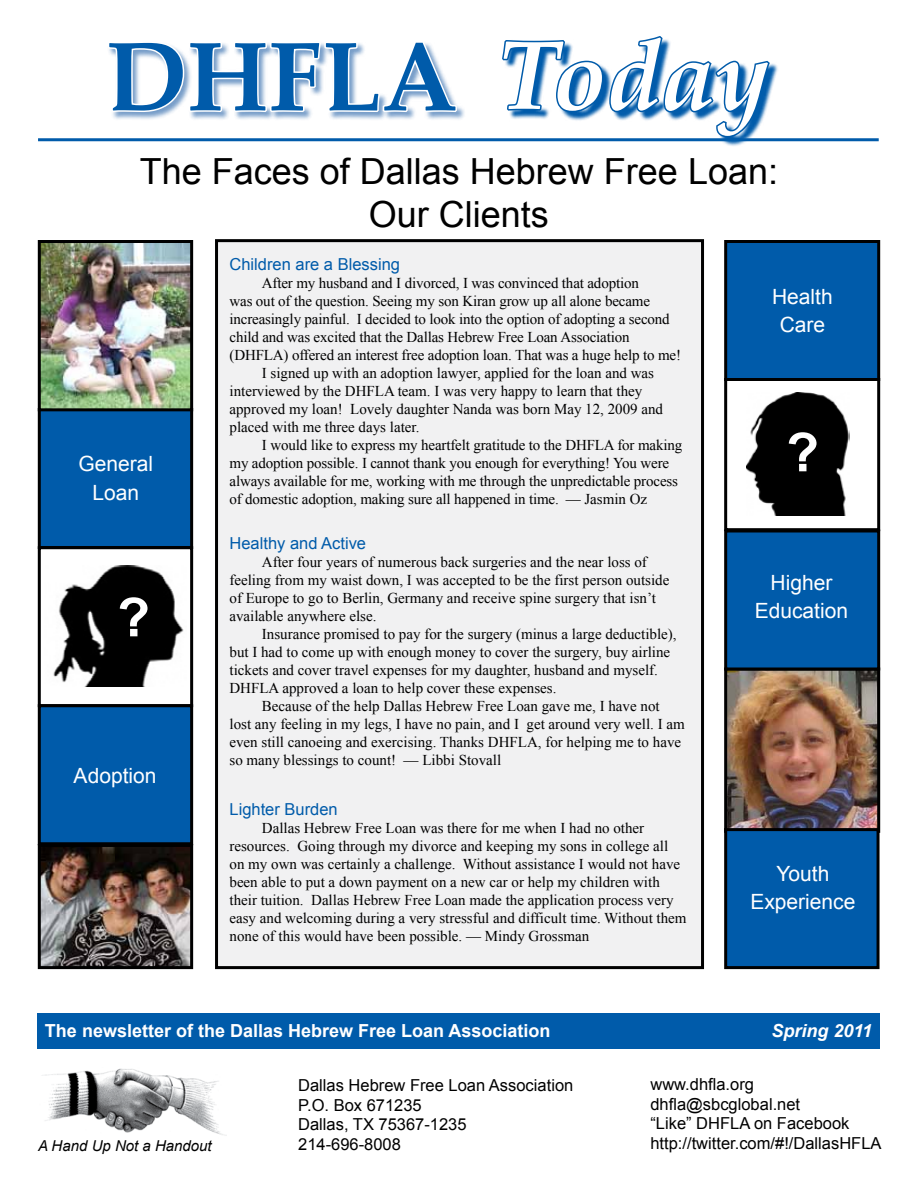
<style>
.page{position:relative;width:918px;height:1188px;background:#fff}
.page>*{position:absolute;margin:0;border:0;box-sizing:border-box;transform-origin:0 0}
.t1{font:700 97.5px "Palatino Linotype";color:#005baa}
.t2{font:700 54px "Arial";color:#fff}
.t3{font:36px/43.2px "Arial";color:#000;text-align:center}
.t4{font:21px/28.5px "Arial";color:#fff;text-align:center}
.t5{font:700 18px "Arial";color:#fff}
.t6{font:italic 700 18px "Arial";color:#fff}
.t7{font:16.5px/19.8px "Arial";color:#000}
.t8{font:16.5px "Arial";color:#005baa}
.t9{font:15px/18px "Times New Roman";color:#000}
.t10{font:italic 15px "Arial";color:#000}
.s1{font-style:italic;color:#fff}
</style>
<div class="page">
<div style="left:38px;top:546px;width:155px;height:161px;border:3px solid #000"></div>
<div style="left:724px;top:378px;width:156px;height:153px;border:3px solid #000"></div>
<img style="left:728px;top:672px;width:148px;height:156px">
<div style="left:724px;top:668px;width:156px;height:165px;border:3px solid #000"></div>
<div style="left:726px;top:830px;width:152px;height:138px;background:#005baa"></div>
<div style="left:724px;top:828px;width:156px;height:141px;border:3px solid #000"></div>
<div style="left:726px;top:531px;width:153px;height:138px;background:#005baa"></div>
<div style="left:724px;top:530px;width:156px;height:140px;border:3px solid #000"></div>
<div style="left:726px;top:242px;width:153px;height:138px;background:#005baa"></div>
<div style="left:724px;top:240px;width:156px;height:141px;border:3px solid #000"></div>
<div style="left:39px;top:706px;width:153px;height:138px;background:#005baa"></div>
<div style="left:38px;top:704px;width:155px;height:141px;border:3px solid #000"></div>
<div style="left:37px;top:1013px;width:842px;height:36px;background:#005baa"></div>
<svg style="left:106px;top:44px;width:80px;height:926px"></svg>
<svg style="left:187px;top:43px;width:273px;height:510px"></svg>
<svg style="left:504px;top:63px;width:275px;height:83px"></svg>
<svg style="left:502px;top:36px;width:270px;height:102px"></svg>
<img style="left:42px;top:848px;width:147px;height:117px">
<div style="left:38px;top:844px;width:155px;height:125px;border:3px solid #000"></div>
<hr style="left:38px;top:138px;width:841px;height:3px;background:#005baa">
<div style="left:39px;top:410px;width:153px;height:138px;background:#005baa"></div>
<div style="left:38px;top:408px;width:155px;height:141px;border:3px solid #000"></div>
<img style="left:42px;top:244px;width:147px;height:163px">
<div style="left:38px;top:240px;width:155px;height:171px;border:3px solid #000"></div>
<div style="left:217px;top:241px;width:486px;height:727px;background:#f1f1f2"></div>
<div style="left:215px;top:239px;width:489px;height:730px;border:3px solid #000"></div>
<img style="left:42px;top:1068px;width:185px;height:68px">
<img style="left:53px;top:566px;width:133px;height:121px">
<img style="left:747px;top:393px;width:102px;height:123px">
<h1 class="t1" style="left:106px;top:8px;width:665px">DHFLA <span class="s1">Today</span></h1>
<h3 class="t3" style="left:140px;top:150px;width:640px">The Faces of Dallas Hebrew Free Loan:<br>Our Clients</h3>
<h3 class="t4" style="left:78px;top:450px;width:76px">General<br>Loan</h3>
<h2 class="t2" style="left:117px;top:582px;width:34px">?</h2>
<h3 class="t4" style="left:74px;top:762px;width:84px">Adoption</h3>
<p class="t8" style="left:230px;top:254px;width:172px">Children are a Blessing</p>
<p class="t9" style="left:262px;top:274px;width:379px">After my husband and I divorced, I was convinced that adoption</p>
<p class="t9" style="left:230px;top:292px;width:422px">was out of the question. Seeing my son Kiran grow up all alone became</p>
<p class="t9" style="left:230px;top:310px;width:442px">increasingly painful. I decided to look into the option of adopting a second</p>
<p class="t9" style="left:230px;top:328px;width:402px">child and was excited that the Dallas Hebrew Free Loan Association</p>
<p class="t9" style="left:230px;top:346px;width:453px">(DHFLA) offered an interest free adoption loan. That was a huge help to me!</p>
<p class="t9" style="left:262px;top:364px;width:394px">I signed up with an adoption lawyer, applied for the loan and was</p>
<p class="t9" style="left:230px;top:382px;width:414px">interviewed by the DHFLA team. I was very happy to learn that they</p>
<p class="t9" style="left:230px;top:400px;width:435px">approved my loan! Lovely daughter Nanda was born May 12, 2009 and</p>
<p class="t9" style="left:230px;top:418px;width:191px">placed with me three days later.</p>
<p class="t9" style="left:262px;top:436px;width:422px">I would like to express my heartfelt gratitude to the DHFLA for making</p>
<p class="t9" style="left:230px;top:454px;width:441px">my adoption possible. I cannot thank you enough for everything! You were</p>
<p class="t9" style="left:230px;top:472px;width:450px">always available for me, working with me through the unpredictable process</p>
<p class="t9" style="left:230px;top:490px;width:419px">of domestic adoption, making sure all happened in time. — Jasmin Oz</p>
<p class="t8" style="left:230px;top:533px;width:138px">Healthy and Active</p>
<p class="t9" style="left:230px;top:553px;width:441px;text-indent:32px">After four years of numerous back surgeries and the near loss of feeling from my waist down, I was accepted to be the first person outside of Europe to go to Berlin, Germany and receive spine surgery that isn’t available anywhere else.</p>
<p class="t9" style="left:230px;top:625px;width:449px;text-indent:32px">Insurance promised to pay for the surgery (minus a large deductible), but I had to come up with enough money to cover the surgery, buy airline tickets and cover travel expenses for my daughter, husband and myself.<br>DHFLA approved a loan to help cover these expenses.</p>
<p class="t9" style="left:230px;top:697px;width:457px;text-indent:32px">Because of the help Dallas Hebrew Free Loan gave me, I have not lost any feeling in my legs, I have no pain, and I get around very well. I am even still canoeing and exercising. Thanks DHFLA, for helping me to have so many blessings to count! — Libbi Stovall</p>
<p class="t8" style="left:230px;top:799px;width:110px">Lighter Burden</p>
<p class="t9" style="left:230px;top:819px;width:459px;text-indent:32px">Dallas Hebrew Free Loan was there for me when I had no other resources. Going through my divorce and keeping my sons in college all on my own was certainly a challenge. Without assistance I would not have been able to put a down payment on a new car or help my children with their tuition. Dallas Hebrew Free Loan made the application process very easy and welcoming during a very stressful and difficult time. Without them none of this would have been possible. — Mindy Grossman</p>
<h3 class="t4" style="left:772px;top:282px;width:62px">Health<br>Care</h3>
<h2 class="t2" style="left:786px;top:417px;width:34px">?</h2>
<h3 class="t4" style="left:755px;top:568px;width:95px">Higher<br>Education</h3>
<h3 class="t4" style="left:750px;top:859px;width:107px">Youth<br>Experience</h3>
<p class="t5" style="left:45px;top:1019px;width:507px">The newsletter of the Dallas Hebrew Free Loan Association</p>
<p class="t6" style="left:772px;top:1019px;width:102px">Spring 2011</p>
<p class="t10" style="left:38px;top:1136px;width:175px">A Hand Up Not a Handout</p>
<p class="t7" style="left:298px;top:1075px;width:277px">Dallas Hebrew Free Loan Association<br>P.O. Box 671235<br>Dallas, TX 75367-1235<br>214-696-8008</p>
<p class="t7" style="left:650px;top:1074px;width:233px">www.dhfla.org dhfla@sbcglobal.net<br>“Like” DHFLA on Facebook http://twitter.com/#!/DallasHFLA</p>
</div>
